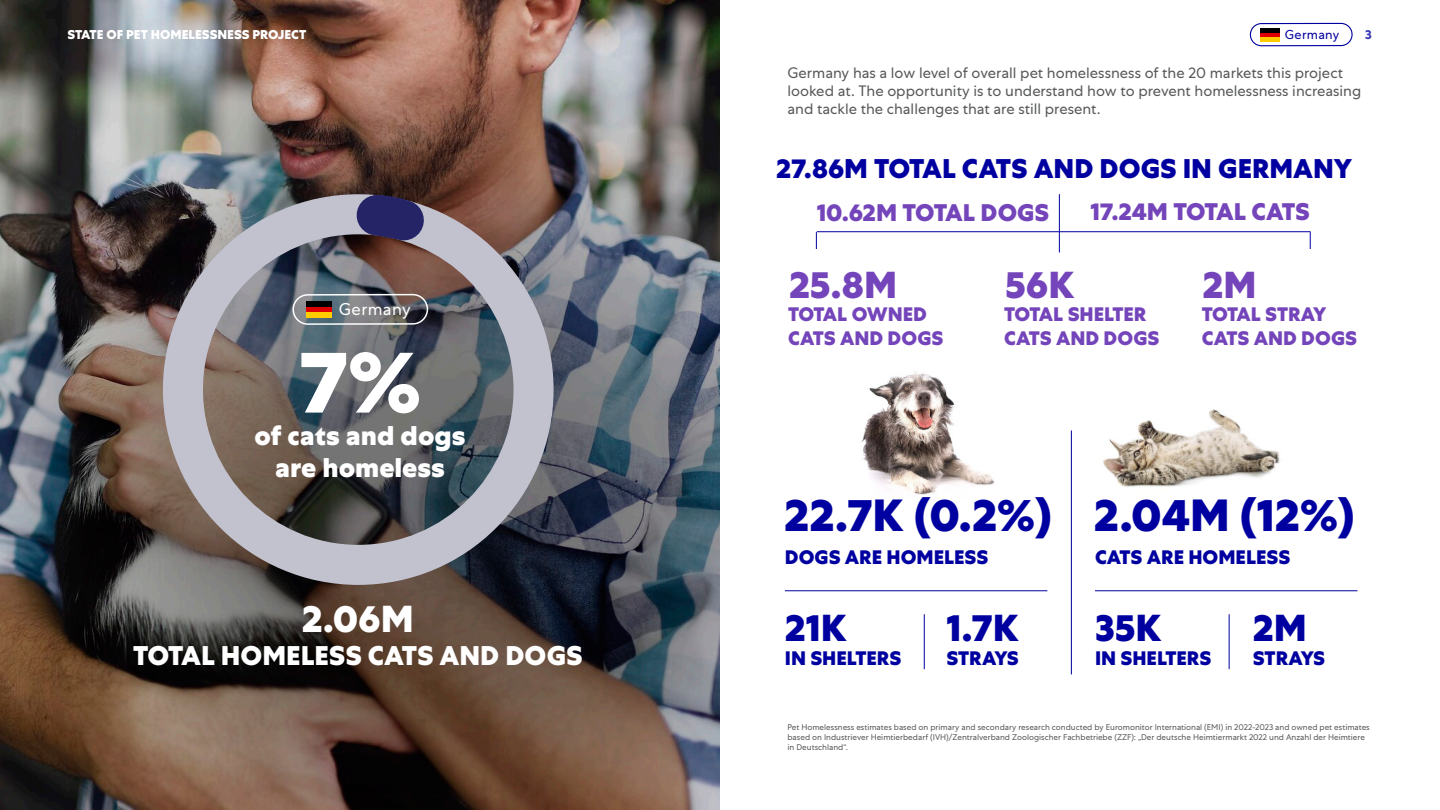
<style>
.page{position:relative;width:1440px;height:810px;background:#fff}
.page>*{position:absolute;margin:0;border:0;box-sizing:border-box;transform-origin:0 0}
.body_1{font:800 87px "Mars Centra";color:#fff}
.body_1-2{font:800 45px "Mars Centra";color:#0000a0}
.body_1-3{font:800 37.5px "Mars Centra";color:#0000a0}
.body_1-4{font:800 37.5px "Mars Centra";color:#7445ba}
.body_1-5{font:800 37.5px "Mars Centra";color:#fff}
.body_1-6{font:800 27px "Mars Centra";color:#fff}
.body_1-7{font:800 27px "Mars Centra";color:#0000a0}
.body_1-8{font:800 24px "Mars Centra";color:#7445ba}
.body_1-9{font:800 19.5px/23.4px "Mars Centra";color:#7445ba}
.body_1-10{font:800 19.5px "Mars Centra";color:#0000a0}
.body_1-11{font:16.8px "Mars Centra";letter-spacing:.025em;color:#fff}
.body_1-12{font:15px/18px "Mars Centra";color:#57585a}
.t1{font:800 12.75px "Mars Centra";color:#fff}
.t2{font:12.75px "Mars Centra";letter-spacing:.025em;color:#0000a0}
.t3{font:700 12.75px "Mars Centra";color:#3333b3}
.number_list{font:8.25px/9.9px "Mars Centra";color:#57585a}
</style>
<div class="page">
<img style="left:0;top:0;width:720px;height:810px">
<svg style="left:816px;top:232px;width:1px;height:17px"></svg>
<svg style="left:1310px;top:232px;width:1px;height:17px"></svg>
<hr style="left:1059px;top:194px;width:1px;height:58px;background:#0000a0">
<hr style="left:817px;top:231px;width:494px;height:1px;background:#0000a0">
<svg style="left:861px;top:371px;width:133px;height:124px"></svg>
<img style="left:1103px;top:409px;width:177px;height:78px">
<hr style="left:924px;top:614px;width:1px;height:55px;background:#0000a0">
<hr style="left:1229px;top:614px;width:1px;height:55px;background:#0000a0">
<hr style="left:1071px;top:430px;width:1px;height:244px;background:#0000a0">
<hr style="left:785px;top:590px;width:262px;height:1px;background:#0000a0">
<hr style="left:1095px;top:590px;width:263px;height:1px;background:#0000a0">
<svg style="left:163px;top:194px;width:391px;height:391px;background:#767479"></svg>
<svg style="left:332px;top:171px;width:121px;height:99px;background:#64545f"></svg>
<div style="left:307px;top:307px;width:25px;height:6px;background:#de0000"></div>
<div style="left:307px;top:301px;width:25px;height:6px;background:#000"></div>
<div style="left:307px;top:313px;width:25px;height:5px;background:#fc0"></div>
<div style="left:292px;top:294px;width:136px;height:31px;border:1px solid #fff;border-radius:15px"></div>
<hr style="left:1261px;top:33px;width:19px;height:4px;background:#de0000">
<div style="left:1261px;top:28px;width:19px;height:5px;background:#000"></div>
<hr style="left:1261px;top:37px;width:19px;height:4px;background:#fc0">
<div style="left:1250px;top:23px;width:103px;height:23px;border:1px solid #0000a0;border-radius:11px"></div>
<h3 class="t1" style="left:68px;top:27px;width:240px">STATE OF PET HOMELESSNESS PROJECT</h3>
<h3 class="t2" style="left:1285px;top:27px;width:56px">Germany</h3>
<h3 class="t3" style="left:1365px;top:27px;width:8px">3</h3>
<p class="body_1-12" style="left:788px;top:64px;width:575px">Germany has a low level of overall pet homelessness of the 20 markets this project looked at. The opportunity is to understand how to prevent homelessness increasing and tackle the challenges that are still present.</p>
<p class="body_1-7" style="left:776px;top:152px;width:578px">27.86M TOTAL CATS AND DOGS IN GERMANY</p>
<p class="body_1-8" style="left:817px;top:198px;width:234px">10.62M TOTAL DOGS</p>
<p class="body_1-8" style="left:1090px;top:197px;width:221px">17.24M TOTAL CATS</p>
<p class="body_1-11" style="left:339px;top:299px;width:73px">Germany</p>
<p class="body_1" style="left:299px;top:330px;width:124px">7%</p>
<p class="body_1-6" style="left:255px;top:419px;width:212px">of cats and dogs</p>
<p class="body_1-6" style="left:275px;top:452px;width:171px">are homeless</p>
<p class="body_1-5" style="left:302px;top:597px;width:114px">2.06M</p>
<p class="body_1-6" style="left:133px;top:639px;width:451px">TOTAL HOMELESS CATS AND DOGS</p>
<p class="body_1-4" style="left:789px;top:262px;width:110px">25.8M</p>
<p class="body_1-4" style="left:1005px;top:262px;width:71px">56K</p>
<p class="body_1-4" style="left:1203px;top:262px;width:55px">2M</p>
<p class="body_1-9" style="left:788px;top:303px;width:157px">TOTAL OWNED<br>CATS AND DOGS</p>
<p class="body_1-9" style="left:1004px;top:303px;width:157px">TOTAL SHELTER<br>CATS AND DOGS</p>
<p class="body_1-9" style="left:1202px;top:303px;width:157px">TOTAL STRAY<br>CATS AND DOGS</p>
<p class="body_1-2" style="left:784px;top:488px;width:269px">22.7K (0.2%)</p>
<p class="body_1-10" style="left:785px;top:546px;width:205px">DOGS ARE HOMELESS</p>
<p class="body_1-2" style="left:1094px;top:488px;width:262px">2.04M (12%)</p>
<p class="body_1-10" style="left:1095px;top:546px;width:197px">CATS ARE HOMELESS</p>
<p class="body_1-3" style="left:785px;top:606px;width:63px">21K</p>
<p class="body_1-3" style="left:946px;top:606px;width:74px">1.7K</p>
<p class="body_1-3" style="left:1095px;top:606px;width:68px">35K</p>
<p class="body_1-3" style="left:1253px;top:606px;width:55px">2M</p>
<p class="body_1-10" style="left:785px;top:646px;width:118px">IN SHELTERS</p>
<p class="body_1-10" style="left:947px;top:646px;width:74px">STRAYS</p>
<p class="body_1-10" style="left:1095px;top:646px;width:118px">IN SHELTERS</p>
<p class="body_1-10" style="left:1253px;top:646px;width:74px">STRAYS</p>
<p class="number_list" style="left:788px;top:722px;width:584px">Pet Homelessness estimates based on primary and secondary research conducted by Euromonitor International (EMI) in 2022-2023 and owned pet estimates based on Industriever Heimtierbedarf (IVH)/Zentralverband Zoologischer Fachbetriebe (ZZF): „Der deutsche Heimtiermarkt 2022 und Anzahl der Heimtiere in Deutschland“.</p>
</div>
